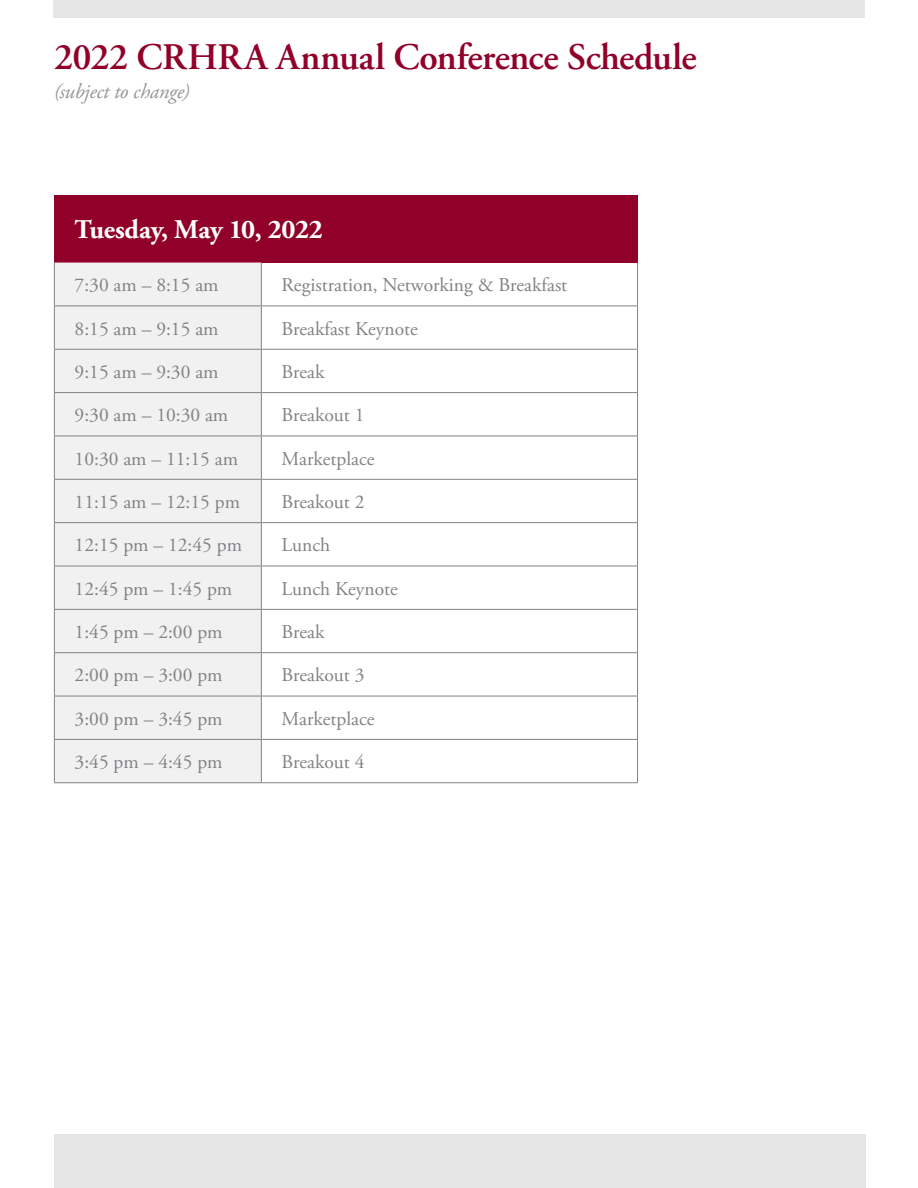
<style>
.page{position:relative;width:918px;height:1188px;background:#fff}
.page>*{position:absolute;margin:0;border:0;box-sizing:border-box;transform-origin:0 0}
.t1{font:600 37.5px "Adobe Garamond Pro";letter-spacing:-.01em;color:#910028}
.t2{font:700 27px "Adobe Garamond Pro";letter-spacing:-.015em;color:#fff}
.t3{font:italic 21px "Adobe Garamond Pro";letter-spacing:-.01em;color:#939598}
.t4{font:19.5px "Adobe Garamond Pro";color:#808285}
</style>
<div class="page">
<div style="left:54px;top:1134px;width:811px;height:54px;background:#e6e6e6"></div>
<div style="left:53px;top:0;width:812px;height:17px;background:#e6e6e6"></div>
<div style="left:54px;top:195px;width:584px;height:68px;background:#910028"></div>
<div style="left:55px;top:263px;width:206px;height:519px;background:#f1f1f2"></div>
<hr style="left:54px;top:263px;width:1px;height:43px;background:#808285">
<hr style="left:261px;top:263px;width:1px;height:43px;background:#808285">
<hr style="left:637px;top:263px;width:1px;height:43px;background:#808285">
<hr style="left:54px;top:306px;width:207px;height:1px;background:#808285">
<hr style="left:54px;top:306px;width:1px;height:43px;background:#808285">
<hr style="left:261px;top:306px;width:377px;height:1px;background:#808285">
<hr style="left:261px;top:306px;width:1px;height:43px;background:#808285">
<hr style="left:637px;top:306px;width:1px;height:43px;background:#808285">
<hr style="left:54px;top:349px;width:207px;height:1px;background:#808285">
<hr style="left:54px;top:350px;width:1px;height:42px;background:#808285">
<hr style="left:261px;top:349px;width:377px;height:1px;background:#808285">
<hr style="left:261px;top:350px;width:1px;height:42px;background:#808285">
<hr style="left:637px;top:350px;width:1px;height:42px;background:#808285">
<hr style="left:54px;top:392px;width:207px;height:1px;background:#808285">
<hr style="left:54px;top:393px;width:1px;height:43px;background:#808285">
<hr style="left:261px;top:392px;width:377px;height:1px;background:#808285">
<hr style="left:261px;top:393px;width:1px;height:43px;background:#808285">
<hr style="left:637px;top:393px;width:1px;height:43px;background:#808285">
<hr style="left:54px;top:436px;width:207px;height:1px;background:#808285">
<hr style="left:54px;top:436px;width:1px;height:43px;background:#808285">
<hr style="left:261px;top:436px;width:377px;height:1px;background:#808285">
<hr style="left:261px;top:436px;width:1px;height:43px;background:#808285">
<hr style="left:637px;top:436px;width:1px;height:43px;background:#808285">
<hr style="left:54px;top:479px;width:207px;height:1px;background:#808285">
<hr style="left:54px;top:480px;width:1px;height:42px;background:#808285">
<hr style="left:261px;top:479px;width:377px;height:1px;background:#808285">
<hr style="left:261px;top:480px;width:1px;height:42px;background:#808285">
<hr style="left:637px;top:480px;width:1px;height:42px;background:#808285">
<hr style="left:54px;top:522px;width:207px;height:1px;background:#808285">
<hr style="left:54px;top:523px;width:1px;height:43px;background:#808285">
<hr style="left:261px;top:522px;width:377px;height:1px;background:#808285">
<hr style="left:261px;top:523px;width:1px;height:43px;background:#808285">
<hr style="left:637px;top:523px;width:1px;height:43px;background:#808285">
<hr style="left:54px;top:566px;width:207px;height:1px;background:#808285">
<hr style="left:54px;top:566px;width:1px;height:43px;background:#808285">
<hr style="left:261px;top:566px;width:377px;height:1px;background:#808285">
<hr style="left:261px;top:566px;width:1px;height:43px;background:#808285">
<hr style="left:637px;top:566px;width:1px;height:43px;background:#808285">
<hr style="left:54px;top:609px;width:207px;height:1px;background:#808285">
<hr style="left:54px;top:610px;width:1px;height:42px;background:#808285">
<hr style="left:261px;top:609px;width:377px;height:1px;background:#808285">
<hr style="left:261px;top:610px;width:1px;height:42px;background:#808285">
<hr style="left:637px;top:610px;width:1px;height:42px;background:#808285">
<hr style="left:54px;top:652px;width:207px;height:1px;background:#808285">
<hr style="left:54px;top:653px;width:1px;height:43px;background:#808285">
<hr style="left:261px;top:652px;width:377px;height:1px;background:#808285">
<hr style="left:261px;top:653px;width:1px;height:43px;background:#808285">
<hr style="left:637px;top:653px;width:1px;height:43px;background:#808285">
<hr style="left:54px;top:696px;width:207px;height:1px;background:#808285">
<hr style="left:54px;top:696px;width:1px;height:43px;background:#808285">
<hr style="left:261px;top:696px;width:377px;height:1px;background:#808285">
<hr style="left:261px;top:696px;width:1px;height:43px;background:#808285">
<hr style="left:637px;top:696px;width:1px;height:43px;background:#808285">
<hr style="left:54px;top:739px;width:207px;height:1px;background:#808285">
<hr style="left:54px;top:740px;width:1px;height:42px;background:#808285">
<hr style="left:261px;top:739px;width:377px;height:1px;background:#808285">
<hr style="left:261px;top:740px;width:1px;height:42px;background:#808285">
<hr style="left:637px;top:740px;width:1px;height:42px;background:#808285">
<hr style="left:54px;top:782px;width:207px;height:1px;background:#808285">
<hr style="left:261px;top:782px;width:377px;height:1px;background:#808285">
<h1 class="t1" style="left:54px;top:36px;width:644px">2022 CRHRA Annual Conference Schedule</h1>
<p class="t3" style="left:54px;top:78px;width:137px">(subject to change)</p>
<h2 class="t2" style="left:75px;top:214px;width:250px">Tuesday, May 10, 2022</h2>
<p class="t4" style="left:75px;top:273px;width:145px">7:30 am – 8:15 am</p>
<p class="t4" style="left:282px;top:273px;width:287px">Registration, Networking &amp; Breakfast</p>
<p class="t4" style="left:75px;top:317px;width:145px">8:15 am – 9:15 am</p>
<p class="t4" style="left:282px;top:317px;width:138px">Breakfast Keynote</p>
<p class="t4" style="left:75px;top:360px;width:145px">9:15 am – 9:30 am</p>
<p class="t4" style="left:282px;top:360px;width:44px">Break</p>
<p class="t4" style="left:75px;top:403px;width:155px">9:30 am – 10:30 am</p>
<p class="t4" style="left:282px;top:403px;width:84px">Breakout 1</p>
<p class="t4" style="left:75px;top:447px;width:165px">10:30 am – 11:15 am</p>
<p class="t4" style="left:282px;top:447px;width:94px">Marketplace</p>
<p class="t4" style="left:75px;top:490px;width:167px">11:15 am – 12:15 pm</p>
<p class="t4" style="left:282px;top:490px;width:84px">Breakout 2</p>
<p class="t4" style="left:75px;top:533px;width:169px">12:15 pm – 12:45 pm</p>
<p class="t4" style="left:282px;top:533px;width:50px">Lunch</p>
<p class="t4" style="left:75px;top:577px;width:159px">12:45 pm – 1:45 pm</p>
<p class="t4" style="left:282px;top:577px;width:118px">Lunch Keynote</p>
<p class="t4" style="left:75px;top:620px;width:149px">1:45 pm – 2:00 pm</p>
<p class="t4" style="left:282px;top:620px;width:44px">Break</p>
<p class="t4" style="left:75px;top:664px;width:149px">2:00 pm – 3:00 pm</p>
<p class="t4" style="left:282px;top:664px;width:84px">Breakout 3</p>
<p class="t4" style="left:75px;top:707px;width:149px">3:00 pm – 3:45 pm</p>
<p class="t4" style="left:282px;top:707px;width:94px">Marketplace</p>
<p class="t4" style="left:75px;top:750px;width:149px">3:45 pm – 4:45 pm</p>
<p class="t4" style="left:282px;top:750px;width:84px">Breakout 4</p>
</div>
